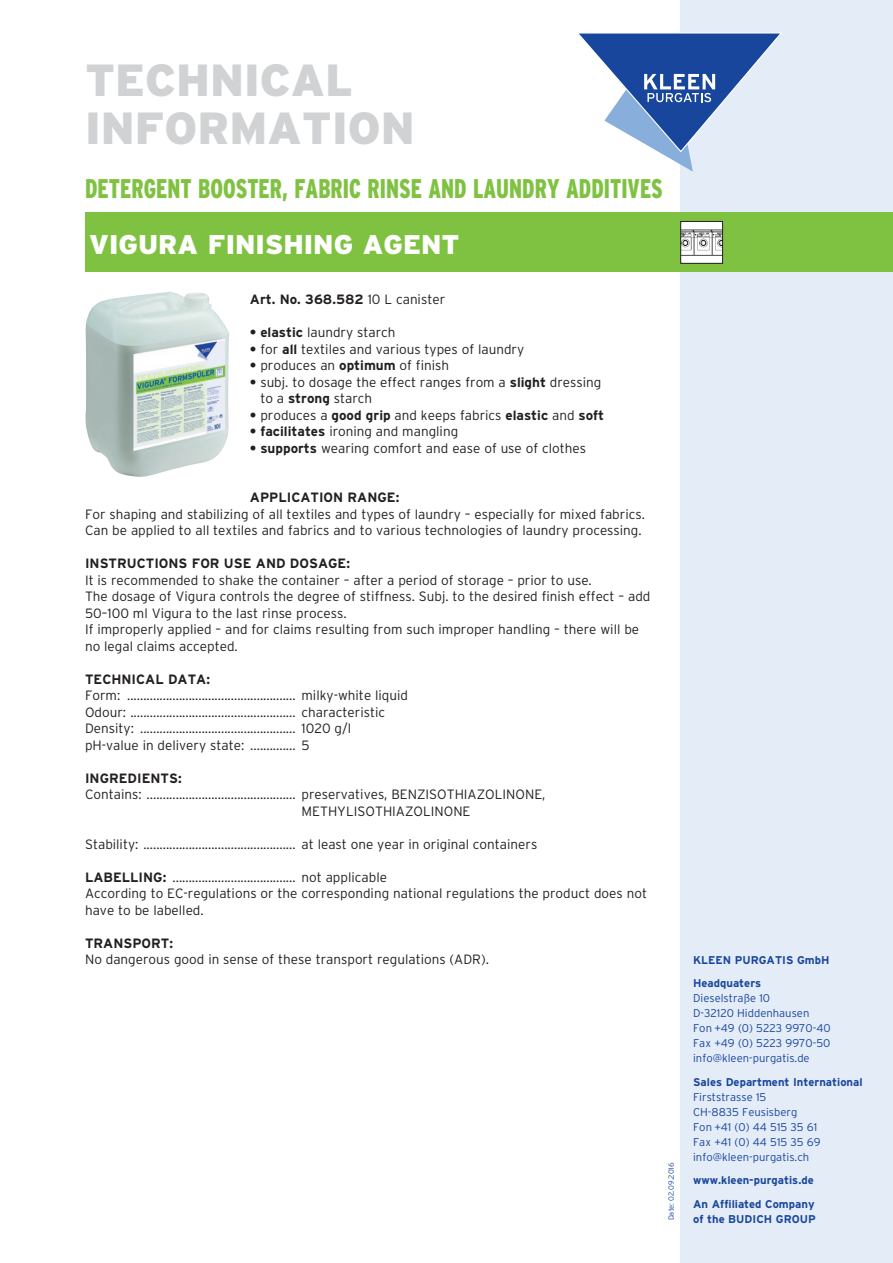
<style>
.page{position:relative;width:893px;height:1263px;background:#fff}
.page>*{position:absolute;margin:0;border:0;box-sizing:border-box;transform-origin:0 0}
.Technische_Informati{font:900 45px "Interstate";color:#d1d2d4}
.Produktgruppe{font:900 condensed 27px "Interstate";color:#7fc241;scale:.83 1}
.Produktname{font:900 27px "Interstate";color:#fff}
.Grundschrift{font:300 13.5px/16.5px "Interstate";color:#231f20}
.Subhead_Bold_Versal{font:700 13.5px "Interstate";color:#231f20}
.Subhead_Bold_Versal-2{font:300 13.5px "Interstate";color:#231f20}
.Grundschrift-2{font:700 13.5px "Interstate";color:#231f20}
.t1{font:300 11.25px/15px "Interstate";color:#18469d}
.t2{font:700 11.25px/15px "Interstate";color:#18469d}
.t3{font:300 7.5px "Interstate";color:#18469d}
.s1{font-weight:300}
.s2{font-weight:700}
</style>
<div class="page">
<div style="left:680px;top:0;width:213px;height:1263px;background:#e4ecf7"></div>
<svg style="left:579px;top:32px;width:203px;height:140px"></svg>
<div style="left:85px;top:213px;width:808px;height:59px;background:#7fc241"></div>
<img style="left:85px;top:292px;width:144px;height:185px">
<div style="left:681px;top:221px;width:42px;height:42px;background:#fff"></div>
<img style="left:682px;top:229px;width:39px;height:26px">
<div style="left:680px;top:221px;width:43px;height:43px;border:1px solid #231f20"></div>
<p class="Technische_Informati" style="left:85px;top:55px;width:269px">TECHNICAL</p>
<p class="Technische_Informati" style="left:85px;top:103px;width:331px">INFORMATION</p>
<p class="Produktgruppe" style="left:85px;top:173px;width:698px">DETERGENT BOOSTER, FABRIC RINSE AND LAUNDRY ADDITIVES</p>
<p class="Produktname" style="left:89px;top:229px;width:372px">VIGURA FINISHING AGENT</p>
<p class="Grundschrift-2" style="left:250px;top:292px;width:197px">Art. No. 368.582 <span class="s1">10 L canister</span></p>
<p class="Grundschrift" style="left:250px;top:324px;width:147px"><span class="s2">• elastic</span> laundry starch</p>
<p class="Grundschrift" style="left:250px;top:341px;width:276px"><span class="s2">•</span> for <span class="s2">all</span> textiles and various types of laundry</p>
<p class="Grundschrift" style="left:250px;top:357px;width:201px"><span class="s2">•</span> produces an <span class="s2">optimum</span> of finish</p>
<p class="Grundschrift" style="left:260px;top:374px;width:343px;text-indent:-10px"><span class="s2">•</span> subj. to dosage the effect ranges from a <span class="s2">slight</span> dressing to a <span class="s2">strong</span> starch</p>
<p class="Grundschrift" style="left:250px;top:407px;width:356px"><span class="s2">•</span> produces a <span class="s2">good grip</span> and keeps fabrics <span class="s2">elastic</span> and <span class="s2">soft</span></p>
<p class="Grundschrift" style="left:250px;top:423px;width:210px"><span class="s2">• facilitates</span> ironing and mangling</p>
<p class="Grundschrift" style="left:250px;top:440px;width:338px"><span class="s2">• supports</span> wearing comfort and ease of use of clothes</p>
<p class="Subhead_Bold_Versal" style="left:250px;top:490px;width:151px">APPLICATION RANGE:</p>
<p class="Grundschrift" style="left:85px;top:506px;width:561px">For shaping and stabilizing of all textiles and types of laundry – especially for mixed fabrics.<br>Can be applied to all textiles and fabrics and to various technologies of laundry processing.</p>
<p class="Subhead_Bold_Versal" style="left:85px;top:556px;width:266px">INSTRUCTIONS FOR USE AND DOSAGE:</p>
<p class="Grundschrift" style="left:85px;top:572px;width:508px">It is recommended to shake the container – after a period of storage – prior to use.</p>
<p class="Grundschrift" style="left:85px;top:588px;width:567px">The dosage of Vigura controls the degree of stiffness. Subj. to the desired finish effect – add<br>50–100 ml Vigura to the last rinse process.</p>
<p class="Grundschrift" style="left:85px;top:621px;width:556px">If improperly applied – and for claims resulting from such improper handling – there will be no legal claims accepted.</p>
<p class="Subhead_Bold_Versal" style="left:85px;top:671px;width:126px">TECHNICAL DATA:</p>
<p class="Grundschrift" style="left:85px;top:687px;width:324px">Form: .................................................... milky-white liquid</p>
<p class="Grundschrift" style="left:85px;top:704px;width:302px">Odour: ................................................... characteristic</p>
<p class="Grundschrift" style="left:85px;top:720px;width:268px">Density: ................................................ 1020 g/l</p>
<p class="Grundschrift" style="left:85px;top:737px;width:226px">pH-value in delivery state: .............. 5</p>
<p class="Subhead_Bold_Versal" style="left:85px;top:770px;width:98px">INGREDIENTS:</p>
<p class="Grundschrift" style="left:301px;top:786px;width:245px;text-indent:-216px">Contains: .............................................. preservatives, BENZISOTHIAZOLINONE,<br>METHYLISOTHIAZOLINONE</p>
<p class="Grundschrift" style="left:85px;top:836px;width:454px">Stability: ............................................... at least one year in original containers</p>
<p class="Subhead_Bold_Versal-2" style="left:85px;top:869px;width:303px"><span class="s2">LABELLING:</span> ...................................... not applicable</p>
<p class="Grundschrift" style="left:85px;top:885px;width:563px">According to EC-regulations or the corresponding national regulations the product does not have to be labelled.</p>
<p class="Subhead_Bold_Versal" style="left:85px;top:935px;width:89px">TRANSPORT:</p>
<p class="Grundschrift" style="left:85px;top:951px;width:405px">No dangerous good in sense of these transport regulations (ADR).</p>
<p class="t3" style="left:667px;top:1220px;width:59px;rotate:-90deg">Date: 02.09.2016</p>
<p class="t2" style="left:693px;top:952px;width:138px">KLEEN PURGATIS GmbH</p>
<p class="t1" style="left:693px;top:975px;width:139px"><span class="s2">Headquaters<br></span>Dieselstraße 10<br>D-32120 Hiddenhausen<br>Fon +49 (0) 5223 9970-40<br>Fax +49 (0) 5223 9970-50 info@kleen-purgatis.de</p>
<p class="t1" style="left:693px;top:1074px;width:171px"><span class="s2">Sales Department International<br></span>Firststrasse 15<br>CH-8835 Feusisberg<br>Fon +41 (0) 44 515 35 61<br>Fax +41 (0) 44 515 35 69 info@kleen-purgatis.ch</p>
<p class="t2" style="left:693px;top:1172px;width:122px">www.kleen-purgatis.de</p>
<p class="t2" style="left:693px;top:1196px;width:124px">An Affiliated Company of the BUDICH GROUP</p>
</div>
